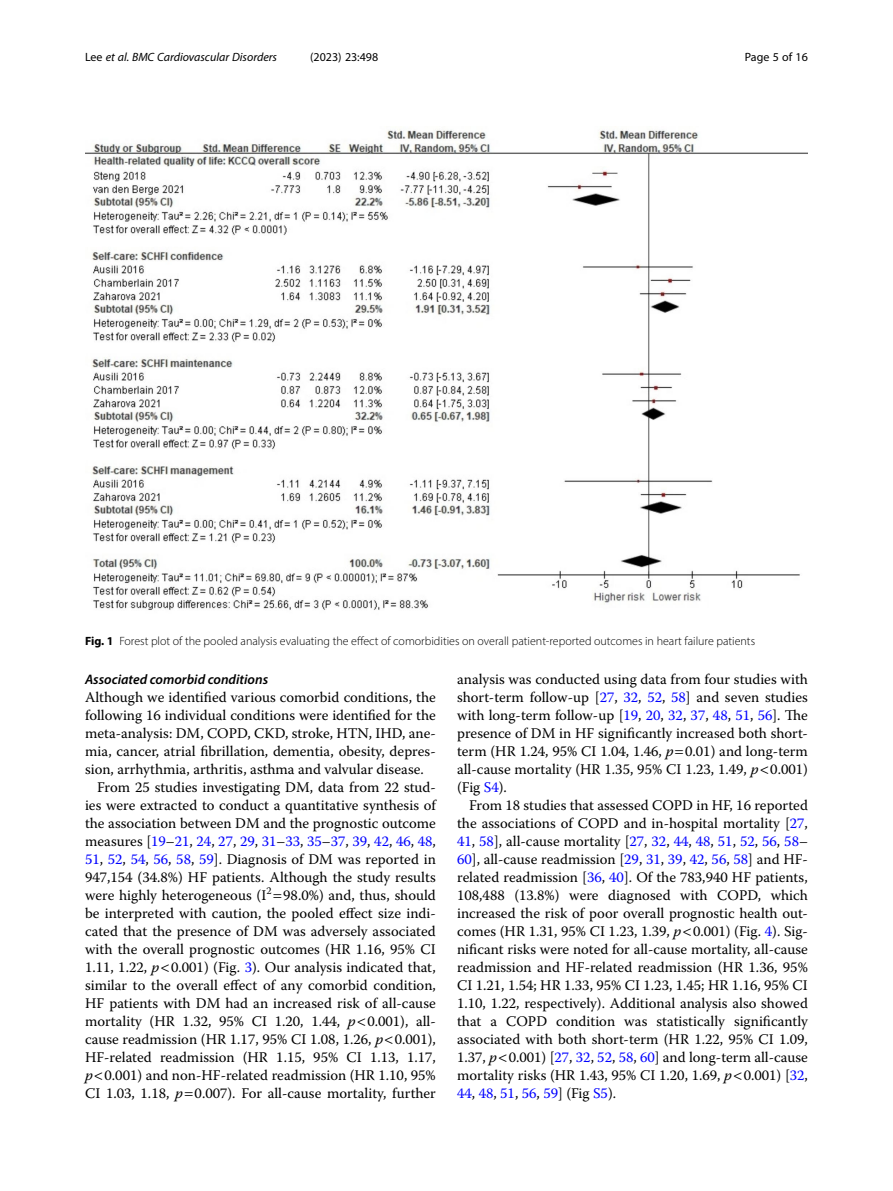
<style>
.page{position:relative;width:893px;height:1191px;background:#fff}
.page>*{position:absolute;margin:0;border:0;box-sizing:border-box;transform-origin:0 0}
.Body_Text_Indent{font:14.7px/18px "Warnock Pro";color:#000;text-align:justify}
.Body_Text{font:14.7px/18px "Warnock Pro";color:#000;text-align:justify}
.Head_3{font:italic 600 13.8px "Myriad Pro";color:#000}
.Figure_Caption{font:300 12px "Myriad Pro";color:#000}
.t1{font:italic 12px "Myriad Pro";color:#000}
.t2{font:12px "Myriad Pro";color:#000}
.s1{font-style:normal}
.s2{font-weight:700}
.s3{color:#00f}
.s4{font-style:italic}
</style>
<div class="page">
<img style="left:85px;top:129px;width:723px;height:481px">
<p class="t1" style="left:85px;top:50px;width:194px"><span class="s1">Lee</span> et al. BMC Cardiovascular Disorders</p>
<p class="t2" style="left:310px;top:50px;width:70px">(2023) 23:498</p>
<p class="t2" style="left:745px;top:50px;width:65px">Page 5 of 16</p>
<p class="Figure_Caption" style="left:85px;top:633px;width:672px"><span class="s2">Fig. 1</span> Forest plot of the pooled analysis evaluating the effect of comorbidities on overall patient-reported outcomes in heart failure patients</p>
<p class="Head_3" style="left:85px;top:671px;width:185px">Associated comorbid conditions</p>
<p class="Body_Text" style="left:85px;top:688px;width:352px">Although we identified various comorbid conditions, the following 16 individual conditions were identified for the meta-analysis: DM, COPD, CKD, stroke, HTN, IHD, ane&shy;mia, cancer, atrial fibrillation, dementia, obesity, depres&shy;sion, arrhythmia, arthritis, asthma and valvular disease.</p>
<p class="Body_Text_Indent" style="left:85px;top:778px;width:352px;text-indent:12px">From 25 studies investigating DM, data from 22 stud&shy;ies were extracted to conduct a quantitative synthesis of the association between DM and the prognostic outcome measures [<span class="s3">19</span>–<span class="s3">21</span>, <span class="s3">24</span>, <span class="s3">27</span>, <span class="s3">29</span>, <span class="s3">31</span>–<span class="s3">33</span>, <span class="s3">35</span>–<span class="s3">37</span>, <span class="s3">39</span>, <span class="s3">42</span>, <span class="s3">46</span>, <span class="s3">48</span>, <span class="s3">51</span>, <span class="s3">52</span>, <span class="s3">54</span>, <span class="s3">56</span>, <span class="s3">58</span>, <span class="s3">59</span>]. Diagnosis of DM was reported in 947,154 (34.8%) HF patients. Although the study results were highly heterogeneous (I<sup>2</sup> 98.0%) and, thus, should be interpreted with caution, the pooled effect size indi&shy;cated that the presence of DM was adversely associated with the overall prognostic outcomes (HR 1.16, 95% CI 1.11, 1.22, <span class="s4">p</span> 0.001) (Fig. <span class="s3">3</span>). Our analysis indicated that, similar to the overall effect of any comorbid condition, HF patients with DM had an increased risk of all-cause mortality (HR 1.32, 95% CI 1.20, 1.44, <span class="s4">p</span> 0.001), all&shy;cause readmission (HR 1.17, 95% CI 1.08, 1.26, <span class="s4">p</span> 0.001), HF-related readmission (HR 1.15, 95% CI 1.13, 1.17, <span class="s4">p</span> 0.001) and non-HF-related readmission (HR 1.10, 95% CI 1.03, 1.18, <span class="s4">p</span> 0.007). For all-cause mortality, further</p>
<p class="Body_Text_Indent" style="left:457px;top:670px;width:352px">analysis was conducted using data from four studies with short-term follow-up [<span class="s3">27</span>, <span class="s3">32</span>, <span class="s3">52</span>, <span class="s3">58</span>] and seven studies with long-term follow-up [<span class="s3">19</span>, <span class="s3">20</span>, <span class="s3">32</span>, <span class="s3">37</span>, <span class="s3">48</span>, <span class="s3">51</span>, <span class="s3">56</span>]. The presence of DM in HF significantly increased both short&shy;term (HR 1.24, 95% CI 1.04, 1.46, <span class="s4">p</span> 0.01) and long-term all-cause mortality (HR 1.35, 95% CI 1.23, 1.49, <span class="s4">p</span> 0.001) (Fig <span class="s3">S4</span>).</p>
<p class="Body_Text_Indent" style="left:457px;top:796px;width:352px;text-indent:12px">From 18 studies that assessed COPD in HF, 16 reported the associations of COPD and in-hospital mortality [<span class="s3">27</span>, <span class="s3">41</span>, <span class="s3">58</span>], all-cause mortality [<span class="s3">27</span>, <span class="s3">32</span>, <span class="s3">44</span>, <span class="s3">48</span>, <span class="s3">51</span>, <span class="s3">52</span>, <span class="s3">56</span>, <span class="s3">58</span>– <span class="s3">60</span>], all-cause readmission [<span class="s3">29</span>, <span class="s3">31</span>, <span class="s3">39</span>, <span class="s3">42</span>, <span class="s3">56</span>, <span class="s3">58</span>] and HF&shy;related readmission [<span class="s3">36</span>, <span class="s3">40</span>]. Of the 783,940 HF patients, 108,488 (13.8%) were diagnosed with COPD, which increased the risk of poor overall prognostic health out&shy;comes (HR 1.31, 95% CI 1.23, 1.39, <span class="s4">p</span> 0.001) (Fig. <span class="s3">4</span>). Sig&shy;nificant risks were noted for all-cause mortality, all-cause readmission and HF-related readmission (HR 1.36, 95% CI 1.21, 1.54; HR 1.33, 95% CI 1.23, 1.45; HR 1.16, 95% CI 1.10, 1.22, respectively). Additional analysis also showed that a COPD condition was statistically significantly associated with both short-term (HR 1.22, 95% CI 1.09, 1.37, <span class="s4">p</span> 0.001) [<span class="s3">27</span>, <span class="s3">32</span>, <span class="s3">52</span>, <span class="s3">58</span>, <span class="s3">60</span>] and long-term all-cause mortality risks (HR 1.43, 95% CI 1.20, 1.69, <span class="s4">p</span> 0.001) [<span class="s3">32</span>, <span class="s3">44</span>, <span class="s3">48</span>, <span class="s3">51</span>, <span class="s3">56</span>, <span class="s3">59</span>] (Fig <span class="s3">S5</span>).</p>
</div>
